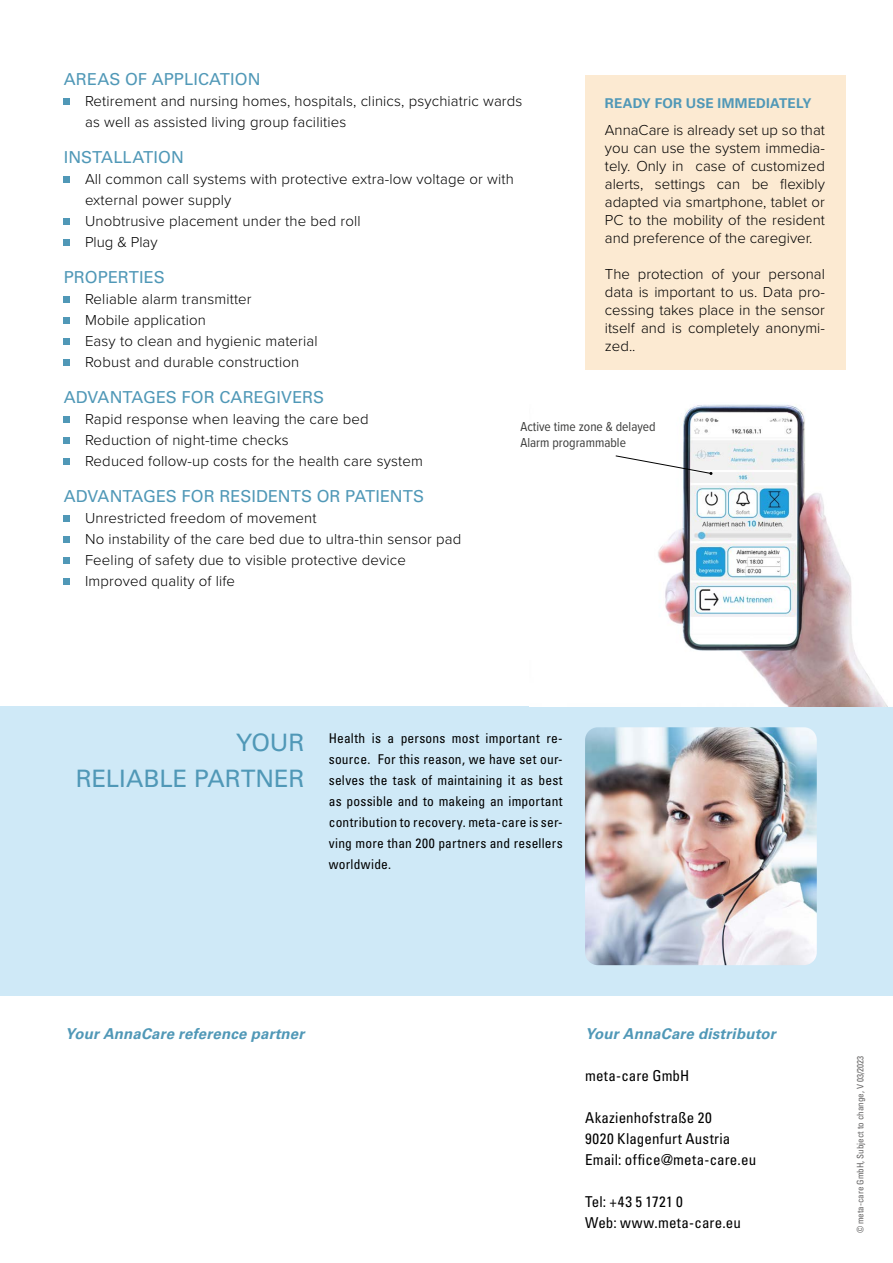
<style>
.page{position:relative;width:893px;height:1263px;background:#fff}
.page>*{position:absolute;margin:0;border:0;box-sizing:border-box;transform-origin:0 0}
.t1{font:24px/36px "Univers LT Std";color:#5098b7;text-align:right}
.t2{font:16.5px "Univers LT Std";letter-spacing:.005em;color:#5098b7}
.t3{font:300 15px/21px "Proxima Nova";letter-spacing:.01em;color:#000}
.t4{font:condensed 15px/21px "Univers LT Std";letter-spacing:.01em;color:#000}
.t5{font:italic 700 15px "Univers LT Std";letter-spacing:.01em;color:#5098b7}
.t6{font:condensed 13.5px/21px "Univers LT Std";letter-spacing:.015em;color:#000;text-align:justify}
.t7{font:13.5px/16.2px "Proxima Nova Cond";color:#3c3c3b}
.t8{font:700 13.5px "Univers LT Std";letter-spacing:.015em;color:#5098b7}
.t9{font:condensed 9px "Univers LT Std";color:#646363}
</style>
<div class="page">
<div style="left:0;top:706px;width:893px;height:289px;background:#cfe9f7"></div>
<img style="left:585px;top:727px;width:232px;height:238px">
<div style="left:64px;top:98px;width:6px;height:7px;background:#5098b7"></div>
<div style="left:64px;top:176px;width:6px;height:7px;background:#5098b7"></div>
<div style="left:64px;top:218px;width:6px;height:7px;background:#5098b7"></div>
<div style="left:64px;top:239px;width:6px;height:7px;background:#5098b7"></div>
<div style="left:64px;top:296px;width:6px;height:7px;background:#5098b7"></div>
<div style="left:64px;top:317px;width:6px;height:7px;background:#5098b7"></div>
<div style="left:64px;top:338px;width:6px;height:7px;background:#5098b7"></div>
<div style="left:64px;top:359px;width:6px;height:7px;background:#5098b7"></div>
<div style="left:64px;top:416px;width:6px;height:7px;background:#5098b7"></div>
<div style="left:64px;top:437px;width:6px;height:7px;background:#5098b7"></div>
<div style="left:64px;top:458px;width:6px;height:7px;background:#5098b7"></div>
<div style="left:64px;top:515px;width:6px;height:7px;background:#5098b7"></div>
<div style="left:64px;top:536px;width:6px;height:7px;background:#5098b7"></div>
<div style="left:64px;top:557px;width:6px;height:7px;background:#5098b7"></div>
<div style="left:64px;top:578px;width:6px;height:7px;background:#5098b7"></div>
<div style="left:585px;top:75px;width:260px;height:295px;background:#fcead2"></div>
<img style="left:658px;top:404px;width:229px;height:302px">
<svg style="left:615px;top:455px;width:97px;height:20px"></svg>
<p class="t2" style="left:64px;top:70px;width:198px">AREAS OF APPLICATION</p>
<p class="t3" style="left:85px;top:90px;width:439px">Retirement and nursing homes, hospitals, clinics, psychiatric wards as well as assisted living group facilities</p>
<p class="t2" style="left:64px;top:148px;width:122px">INSTALLATION</p>
<p class="t3" style="left:85px;top:168px;width:430px">All common call systems with protective extra-low voltage or with external power supply<br>Unobtrusive placement under the bed roll<br>Plug &amp; Play</p>
<p class="t2" style="left:64px;top:268px;width:103px">PROPERTIES</p>
<p class="t3" style="left:85px;top:288px;width:234px">Reliable alarm transmitter<br>Mobile application<br>Easy to clean and hygienic material<br>Robust and durable construction</p>
<p class="t2" style="left:64px;top:388px;width:262px">ADVANTAGES FOR CAREGIVERS</p>
<p class="t3" style="left:85px;top:408px;width:339px">Rapid response when leaving the care bed<br>Reduction of night-time checks<br>Reduced follow-up costs for the health care system</p>
<p class="t2" style="left:64px;top:487px;width:362px">ADVANTAGES FOR RESIDENTS OR PATIENTS</p>
<p class="t3" style="left:85px;top:507px;width:378px">Unrestricted freedom of movement<br>No instability of the care bed due to ultra-thin sensor pad Feeling of safety due to visible protective device Improved quality of life</p>
<p class="t8" style="left:605px;top:96px;width:208px">READY FOR USE IMMEDIATELY</p>
<p class="t3" style="left:605px;top:120px;width:222px;line-height:18px;text-align:justify">AnnaCare is already set up so that you can use the system immedia&shy;tely. Only in case of customized alerts, settings can be flexibly adapted via smartphone, tablet or PC to the mobility of the resident and preference of the caregiver.</p>
<p class="t3" style="left:605px;top:264px;width:222px;line-height:18px;text-align:justify">The protection of your personal data is important to us. Data pro&shy;cessing takes place in the sensor itself and is completely anonymi&shy;zed..</p>
<p class="t7" style="left:520px;top:418px;width:137px">Active time zone &amp; delayed<br>Alarm programmable</p>
<h1 class="t1" style="left:76px;top:724px;width:230px">YOUR<br>RELIABLE PARTNER</h1>
<p class="t6" style="left:329px;top:728px;width:235px">Health is a persons most important re&shy;source. For this reason, we have set our&shy;selves the task of maintaining it as best as possible and to makeing an important contribution to recovery. meta-care is ser&shy;ving more than 200 partners and resellers worldwide.</p>
<p class="t5" style="left:65px;top:1025px;width:241px">Your AnnaCare reference partner</p>
<p class="t5" style="left:585px;top:1025px;width:192px">Your AnnaCare distributor</p>
<p class="t4" style="left:585px;top:1065px;width:106px">meta-care GmbH</p>
<p class="t4" style="left:585px;top:1107px;width:173px">Akazienhofstraße 20<br>9020 Klagenfurt Austria<br>Email: office@meta-care.eu</p>
<p class="t4" style="left:585px;top:1191px;width:157px">Tel: +43 5 1721 0<br>Web: www.meta-care.eu</p>
<p class="t9" style="left:854px;top:1233px;width:179px;rotate:-90deg">© meta-care GmbH, Subject to change, V 03/2023</p>
</div>
